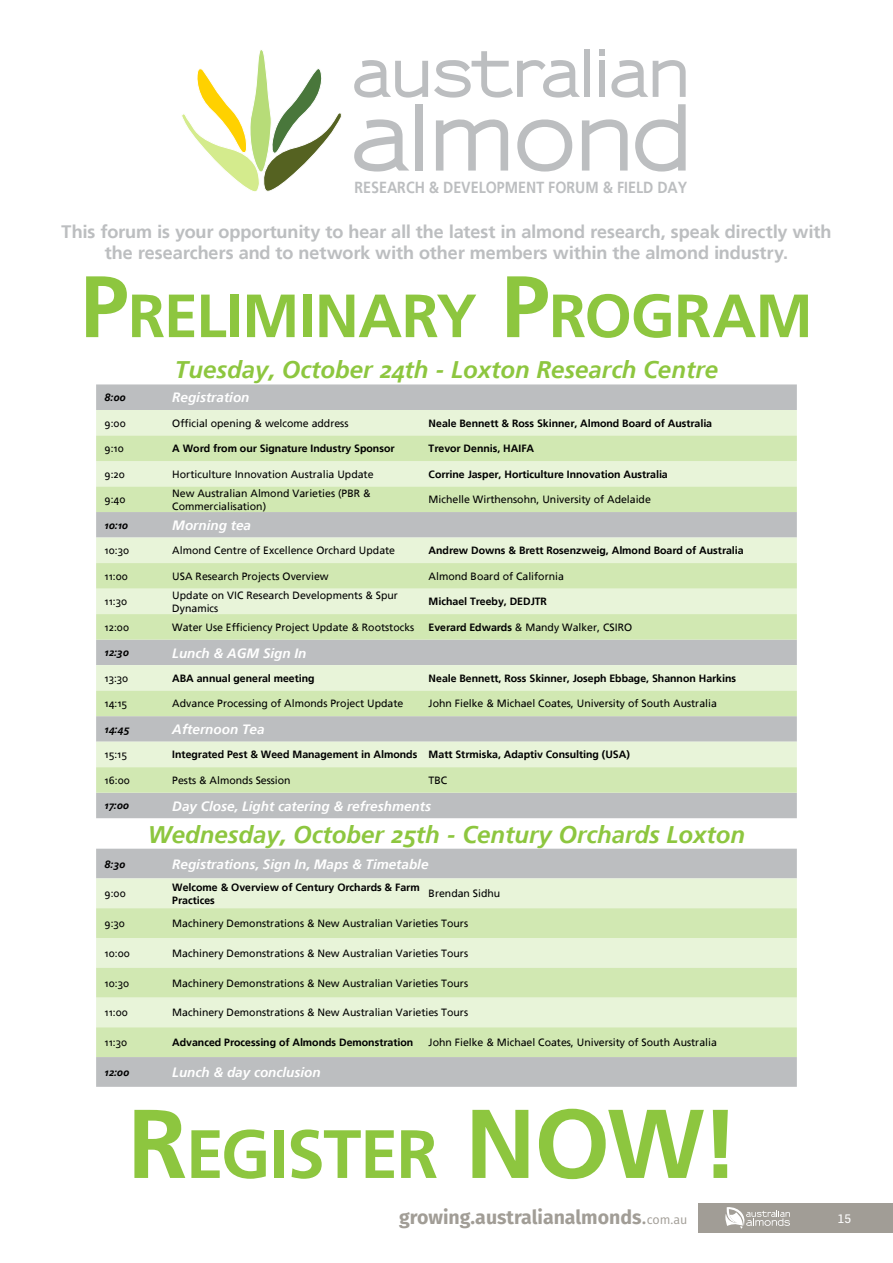
<style>
.page{position:relative;width:893px;height:1263px;background:#fff}
.page>*{position:absolute;margin:0;border:0;box-sizing:border-box;transform-origin:0 0}
.t1{font:700 68.25px "Frutiger Linotype";letter-spacing:-.02em;color:#8dc63f}
.t2{font:700 60.9px "Frutiger Linotype";letter-spacing:-.015em;color:#8dc63f}
.t3{font:italic 700 24px "Frutiger Linotype";color:#8dc63f}
.t4{font:700 19.5px "Fira Sans";color:#a19d96}
.t5{font:700 18px/21.6px "Frutiger Linotype";letter-spacing:-.005em;color:#bcbec0;text-align:center}
.t6{font:700 16.05px "Frutiger Linotype";color:#bcbec0;scale:.89 1}
.t7{font:italic 700 13.5px "Frutiger Linotype";color:#fff}
.t8{font:12px "Flama";color:#fff}
.t9{font:10.5px/12.6px "Frutiger Linotype";color:#000}
.t10{font:700 10.5px/12.6px "Frutiger Linotype";color:#000}
.t11{font:italic 700 10.5px "Frutiger Linotype";color:#000}
.s1{font-size:87px}
.s2{font-weight:700}
.s3{font-size:97.5px}
.s4{font-weight:400;font-size:22.5px}
.s5{font-weight:400;font-size:12.6px}
</style>
<div class="page">
<div style="left:698px;top:1203px;width:195px;height:29px;background:#a19d96"></div>
<svg style="left:725px;top:1207px;width:65px;height:22px"></svg>
<svg style="left:182px;top:50px;width:160px;height:142px"></svg>
<svg style="left:436px;top:119px;width:72px;height:52px"></svg>
<svg style="left:354px;top:119px;width:55px;height:53px"></svg>
<svg style="left:517px;top:119px;width:55px;height:53px"></svg>
<svg style="left:635px;top:104px;width:51px;height:68px"></svg>
<svg style="left:582px;top:119px;width:46px;height:52px"></svg>
<div style="left:599px;top:49px;width:6px;height:7px;background:#bcbec0"></div>
<div style="left:599px;top:61px;width:6px;height:36px;background:#bcbec0"></div>
<div style="left:584px;top:49px;width:6px;height:48px;background:#bcbec0"></div>
<svg style="left:434px;top:51px;width:146px;height:47px"></svg>
<svg style="left:354px;top:60px;width:74px;height:38px"></svg>
<svg style="left:611px;top:60px;width:75px;height:38px"></svg>
<div style="left:415px;top:104px;width:8px;height:66px;background:#bcbec0"></div>
<div style="left:96px;top:384px;width:701px;height:703px;background:#bcbec0"></div>
<div style="left:96px;top:410px;width:701px;height:25px;background:#e8f4d9"></div>
<svg style="left:96px;top:435px;width:701px;height:622px;background:#d7e4c6"></svg>
<h3 class="t6" style="left:355px;top:177px;width:375px">RESEARCH &amp; DEVELOPMENT FORUM &amp; FIELD DAY</h3>
<h3 class="t5" style="left:62px;top:220px;width:771px">This forum is your opportunity to hear all the latest in almond research, speak directly with the researchers and to network with other members within the almond industry.</h3>
<h2 class="t2" style="left:80px;top:279px;width:734px"><span class="s1">P</span>RELIMINARY <span class="s1">P</span>ROGRAM</h2>
<h3 class="t3" style="left:175px;top:355px;width:544px">Tuesday, October 24th - Loxton Research Centre</h3>
<p class="t11" style="left:105px;top:391px;width:23px">8:00</p>
<p class="t7" style="left:172px;top:389px;width:79px">Registration</p>
<p class="t9" style="left:105px;top:417px;width:23px">9:00</p>
<p class="t9" style="left:172px;top:417px;width:178px">Official opening &amp; welcome address</p>
<p class="t10" style="left:429px;top:417px;width:285px">Neale Bennett &amp; Ross Skinner, Almond Board of Australia</p>
<p class="t9" style="left:105px;top:442px;width:21px">9:10</p>
<p class="t10" style="left:172px;top:442px;width:224px">A Word from our Signature Industry Sponsor</p>
<p class="t10" style="left:429px;top:442px;width:107px">Trevor Dennis, HAIFA</p>
<p class="t9" style="left:105px;top:468px;width:22px">9:20</p>
<p class="t9" style="left:172px;top:468px;width:203px">Horticulture Innovation Australia Update</p>
<p class="t10" style="left:429px;top:468px;width:241px">Corrine Jasper, Horticulture Innovation Australia</p>
<p class="t9" style="left:105px;top:493px;width:23px">9:40</p>
<p class="t9" style="left:172px;top:487px;width:200px">New Australian Almond Varieties (PBR &amp;<br>Commercialisation)</p>
<p class="t9" style="left:429px;top:493px;width:224px">Michelle Wirthensohn, University of Adelaide</p>
<p class="t11" style="left:105px;top:519px;width:25px">10:10</p>
<p class="t7" style="left:172px;top:517px;width:80px">Morning tea</p>
<p class="t9" style="left:105px;top:544px;width:26px">10:30</p>
<p class="t9" style="left:172px;top:544px;width:224px">Almond Centre of Excellence Orchard Update</p>
<p class="t10" style="left:429px;top:544px;width:317px">Andrew Downs &amp; Brett Rosenzweig, Almond Board of Australia</p>
<p class="t9" style="left:105px;top:570px;width:25px">11:00</p>
<p class="t9" style="left:172px;top:570px;width:158px">USA Research Projects Overview</p>
<p class="t9" style="left:429px;top:570px;width:137px">Almond Board of California</p>
<p class="t9" style="left:105px;top:595px;width:24px">11:30</p>
<p class="t9" style="left:172px;top:589px;width:227px">Update on VIC Research Developments &amp; Spur<br>Dynamics</p>
<p class="t10" style="left:429px;top:595px;width:120px">Michael Treeby, DEDJTR</p>
<p class="t9" style="left:105px;top:621px;width:26px">12:00</p>
<p class="t9" style="left:172px;top:621px;width:244px">Water Use Efficiency Project Update &amp; Rootstocks</p>
<p class="t9" style="left:429px;top:621px;width:205px"><span class="s2">Everard Edwards</span> &amp; Mandy Walker, CSIRO</p>
<p class="t11" style="left:105px;top:646px;width:26px">12:30</p>
<p class="t7" style="left:172px;top:644px;width:136px">Lunch &amp; AGM Sign In</p>
<p class="t9" style="left:105px;top:672px;width:25px">13:30</p>
<p class="t10" style="left:172px;top:672px;width:144px">ABA annual general meeting</p>
<p class="t10" style="left:429px;top:672px;width:309px">Neale Bennett, Ross Skinner, Joseph Ebbage, Shannon Harkins</p>
<p class="t9" style="left:105px;top:697px;width:24px">14:15</p>
<p class="t9" style="left:172px;top:697px;width:233px">Advance Processing of Almonds Project Update</p>
<p class="t9" style="left:429px;top:697px;width:290px">John Fielke &amp; Michael Coates, University of South Australia</p>
<p class="t11" style="left:105px;top:723px;width:26px">14:45</p>
<p class="t7" style="left:172px;top:721px;width:94px">Afternoon Tea</p>
<p class="t9" style="left:105px;top:748px;width:24px">15:15</p>
<p class="t10" style="left:172px;top:748px;width:459px">Integrated Pest &amp; Weed Management in Almonds Matt Strmiska, Adaptiv Consulting (USA)</p>
<p class="t9" style="left:105px;top:774px;width:27px">16:00</p>
<p class="t9" style="left:172px;top:774px;width:120px">Pests &amp; Almonds Session</p>
<p class="t9" style="left:429px;top:774px;width:20px">TBC</p>
<p class="t11" style="left:105px;top:799px;width:26px">17:00</p>
<p class="t7" style="left:172px;top:797px;width:260px">Day Close, Light catering &amp; refreshments</p>
<h3 class="t3" style="left:148px;top:819px;width:599px">Wednesday, October 25th - Century Orchards Loxton</h3>
<p class="t11" style="left:105px;top:857px;width:22px">8:30</p>
<p class="t7" style="left:172px;top:856px;width:258px">Registrations, Sign In, Maps &amp; Timetable</p>
<p class="t9" style="left:105px;top:887px;width:23px">9:00</p>
<p class="t10" style="left:172px;top:881px;width:249px">Welcome &amp; Overview of Century Orchards &amp; Farm<br>Practices</p>
<p class="t9" style="left:429px;top:887px;width:73px">Brendan Sidhu</p>
<p class="t9" style="left:105px;top:917px;width:22px">9:30</p>
<p class="t9" style="left:172px;top:917px;width:297px">Machinery Demonstrations &amp; New Australian Varieties Tours</p>
<p class="t9" style="left:105px;top:947px;width:27px">10:00</p>
<p class="t9" style="left:172px;top:947px;width:297px">Machinery Demonstrations &amp; New Australian Varieties Tours</p>
<p class="t9" style="left:105px;top:977px;width:26px">10:30</p>
<p class="t9" style="left:172px;top:977px;width:297px">Machinery Demonstrations &amp; New Australian Varieties Tours</p>
<p class="t9" style="left:105px;top:1006px;width:25px">11:00</p>
<p class="t9" style="left:172px;top:1006px;width:297px">Machinery Demonstrations &amp; New Australian Varieties Tours</p>
<p class="t9" style="left:105px;top:1036px;width:24px">11:30</p>
<p class="t10" style="left:172px;top:1036px;width:242px">Advanced Processing of Almonds Demonstration</p>
<p class="t9" style="left:429px;top:1036px;width:290px">John Fielke &amp; Michael Coates, University of South Australia</p>
<p class="t11" style="left:105px;top:1066px;width:26px">12:00</p>
<p class="t7" style="left:172px;top:1064px;width:150px">Lunch &amp; day conclusion</p>
<h1 class="t1" style="left:128px;top:1113px;width:613px"><span class="s3">R</span>EGISTER <span class="s3">NOW!</span></h1>
<h3 class="t4" style="left:399px;top:1200px;width:290px">growing.australianalmonds<span class="s4">.</span><span class="s5">com.au</span></h3>
<p class="t8" style="left:838px;top:1211px;width:15px">15</p>
</div>
